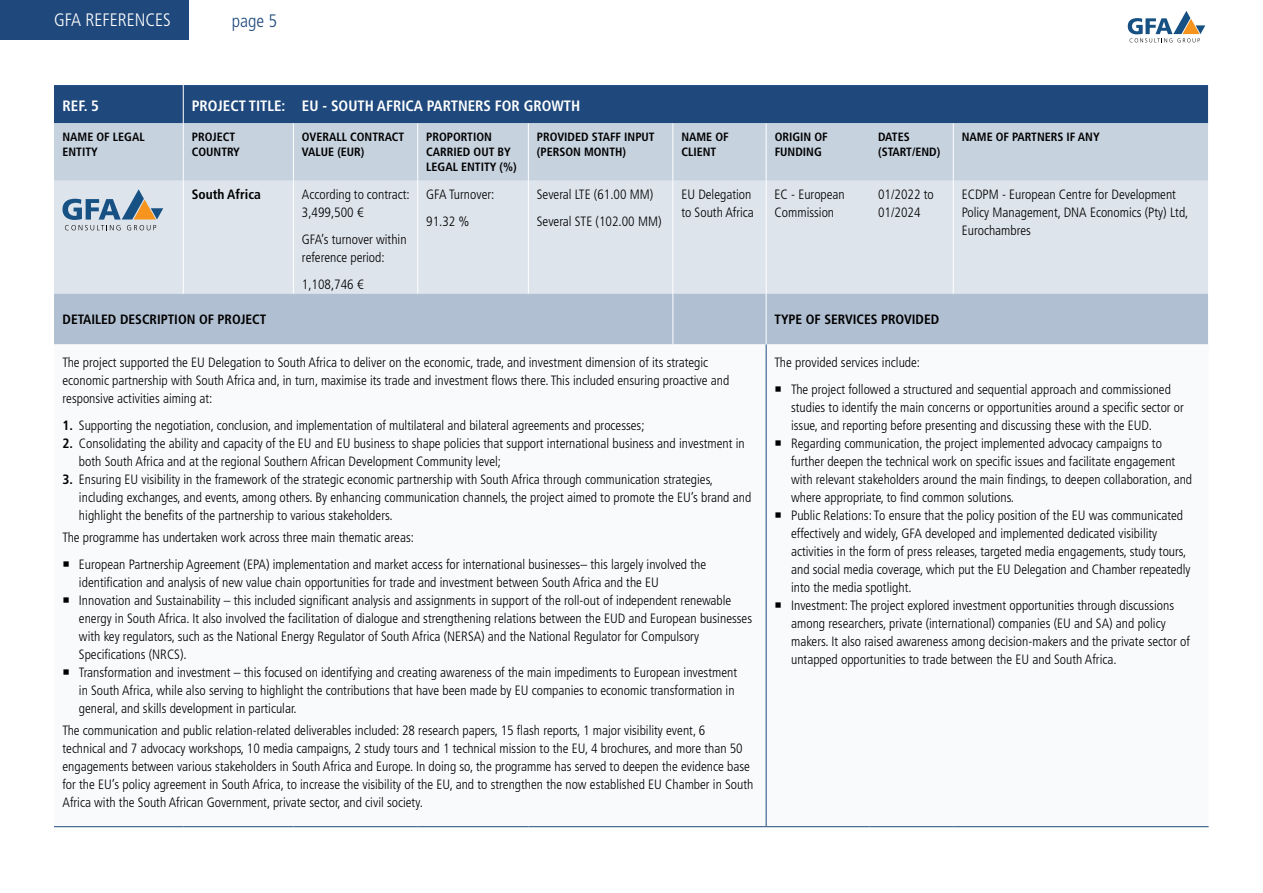
<style>
.page{position:relative;width:1263px;height:893px;background:#fff}
.page>*{position:absolute;margin:0;border:0;box-sizing:border-box;transform-origin:0 0}
.t1{font:300 condensed 18px "Frutiger LT Std";color:#fff}
.t2{font:300 condensed 18px "Frutiger LT Std";color:#1f497d}
.t3{font:700 condensed 15px "Frutiger LT Std";color:#fff}
.t4{font:300 condensed 13.5px/18px "Frutiger LT Std";color:#000}
.t5{font:700 condensed 13.5px "Frutiger LT Std";color:#000}
.t6{font:700 condensed 12px/15px "Frutiger LT Std";color:#000}
.s1{font-weight:700}
</style>
<div class="page">
<div style="left:0;top:0;width:188px;height:39px;background:#1f497d"></div>
<svg style="left:1128px;top:11px;width:77px;height:31px"></svg>
<div style="left:54px;top:85px;width:1154px;height:38px;background:#1f497d"></div>
<div style="left:54px;top:123px;width:1154px;height:58px;background:#c7d2df"></div>
<div style="left:54px;top:181px;width:1154px;height:113px;background:#dde4ec"></div>
<div style="left:54px;top:294px;width:1154px;height:50px;background:#b1bfd2"></div>
<hr style="left:183px;top:85px;width:1px;height:38px;background:#fff">
<hr style="left:183px;top:123px;width:1px;height:58px;background:#fff">
<hr style="left:293px;top:123px;width:1px;height:58px;background:#fff">
<hr style="left:417px;top:123px;width:1px;height:58px;background:#fff">
<hr style="left:528px;top:123px;width:1px;height:58px;background:#fff">
<hr style="left:672px;top:123px;width:1px;height:58px;background:#fff">
<hr style="left:766px;top:123px;width:1px;height:58px;background:#fff">
<hr style="left:672px;top:294px;width:1px;height:50px;background:#fff">
<hr style="left:766px;top:294px;width:1px;height:50px;background:#fff">
<hr style="left:54px;top:826px;width:129px;height:1px;background:#1f497d">
<hr style="left:183px;top:826px;width:110px;height:1px;background:#1f497d">
<hr style="left:293px;top:826px;width:125px;height:1px;background:#1f497d">
<hr style="left:418px;top:826px;width:110px;height:1px;background:#1f497d">
<hr style="left:528px;top:826px;width:145px;height:1px;background:#1f497d">
<hr style="left:673px;top:826px;width:93px;height:1px;background:#1f497d">
<hr style="left:953px;top:123px;width:1px;height:58px;background:#fff">
<hr style="left:766px;top:344px;width:1px;height:482px;background:#1f497d">
<hr style="left:766px;top:826px;width:104px;height:1px;background:#1f497d">
<hr style="left:870px;top:826px;width:83px;height:1px;background:#1f497d">
<hr style="left:953px;top:826px;width:255px;height:1px;background:#1f497d">
<hr style="left:953px;top:181px;width:1px;height:113px;background:#fff">
<hr style="left:183px;top:181px;width:1px;height:113px;background:#fff">
<hr style="left:293px;top:181px;width:1px;height:113px;background:#fff">
<hr style="left:417px;top:181px;width:1px;height:113px;background:#fff">
<hr style="left:528px;top:181px;width:1px;height:113px;background:#fff">
<hr style="left:672px;top:181px;width:1px;height:113px;background:#fff">
<hr style="left:766px;top:181px;width:1px;height:113px;background:#fff">
<svg style="left:63px;top:189px;width:100px;height:41px;background:#a9b7c2"></svg>
<h1 class="t1" style="left:54px;top:10px;width:118px">GFA REFERENCES</h1>
<h1 class="t2" style="left:232px;top:11px;width:47px">page 5</h1>
<p class="t3" style="left:63px;top:97px;width:38px">REF. 5</p>
<p class="t3" style="left:192px;top:97px;width:390px">PROJECT TITLE: EU - SOUTH AFRICA PARTNERS FOR GROWTH</p>
<p class="t6" style="left:63px;top:129px;width:84px">NAME OF LEGAL<br>ENTITY</p>
<p class="t6" style="left:192px;top:129px;width:50px">PROJECT<br>COUNTRY</p>
<p class="t6" style="left:302px;top:129px;width:104px">OVERALL CONTRACT<br>VALUE (EUR)</p>
<p class="t6" style="left:426px;top:129px;width:92px">PROPORTION<br>CARRIED OUT BY<br>LEGAL ENTITY (%)</p>
<p class="t6" style="left:537px;top:129px;width:119px">PROVIDED STAFF INPUT (PERSON MONTH)</p>
<p class="t6" style="left:681px;top:129px;width:49px">NAME OF<br>CLIENT</p>
<p class="t6" style="left:775px;top:129px;width:55px">ORIGIN OF<br>FUNDING</p>
<p class="t6" style="left:878px;top:129px;width:64px">DATES (START/END)</p>
<p class="t6" style="left:962px;top:129px;width:139px">NAME OF PARTNERS IF ANY</p>
<p class="t5" style="left:192px;top:187px;width:71px">South Africa</p>
<p class="t4" style="left:302px;top:186px;width:109px">According to contract:<br>3,499,500 €</p>
<p class="t4" style="left:302px;top:231px;width:106px">GFA’s turnover within reference period:</p>
<p class="t4" style="left:302px;top:276px;width:63px">1,108,746 €</p>
<p class="t4" style="left:426px;top:181px;width:70px;line-height:27px">GFA Turnover:<br>91.32 %</p>
<p class="t4" style="left:537px;top:181px;width:126px;line-height:27px">Several LTE (61.00 MM)<br>Several STE (102.00 MM)</p>
<p class="t4" style="left:681px;top:186px;width:74px">EU Delegation to South Africa</p>
<p class="t4" style="left:775px;top:186px;width:72px">EC - European<br>Commission</p>
<p class="t4" style="left:878px;top:186px;width:57px">01/2022 to<br>01/2024</p>
<p class="t4" style="left:962px;top:186px;width:228px">ECDPM - European Centre for Development<br>Policy Management, DNA Economics (Pty) Ltd,<br>Eurochambres</p>
<p class="t5" style="left:62px;top:311px;width:205px">DETAILED DESCRIPTION OF PROJECT</p>
<p class="t5" style="left:775px;top:311px;width:166px">TYPE OF SERVICES PROVIDED</p>
<p class="t4" style="left:62px;top:354px;width:668px">The project supported the EU Delegation to South Africa to deliver on the economic, trade, and investment dimension of its strategic economic partnership with South Africa and, in turn, maximise its trade and investment flows there. This included ensuring proactive and responsive activities aiming at:</p>
<p class="t4" style="left:62px;top:416px;width:584px"><span class="s1">1.</span> Supporting the negotiation, conclusion, and implementation of multilateral and bilateral agreements and processes;</p>
<p class="t4" style="left:79px;top:434px;width:667px;text-indent:-16px"><span class="s1">2.</span> Consolidating the ability and capacity of the EU and EU business to shape policies that support international business and investment in both South Africa and at the regional Southern African Development Community level;</p>
<p class="t4" style="left:79px;top:470px;width:674px;text-indent:-16px"><span class="s1">3.</span> Ensuring EU visibility in the framework of the strategic economic partnership with South Africa through communication strategies, including exchanges, and events, among others. By enhancing communication channels, the project aimed to promote the EU’s brand and highlight the benefits of the partnership to various stakeholders.</p>
<p class="t4" style="left:79px;top:524px;width:629px;line-height:26.5px;text-indent:-16px">The programme has undertaken work across three main thematic areas:<br>European Partnership Agreement (EPA) implementation and market access for international businesses– this largely involved the</p>
<p class="t4" style="left:79px;top:573px;width:675px">identification and analysis of new value chain opportunities for trade and investment between South Africa and the EU<br>Innovation and Sustainability – this included significant analysis and assignments in support of the roll-out of independent renewable energy in South Africa. It also involved the facilitation of dialogue and strengthening relations between the EUD and European businesses with key regulators, such as the National Energy Regulator of South Africa (NERSA) and the National Regulator for Compulsory Specifications (NRCS).<br>Transformation and investment – this focused on identifying and creating awareness of the main impediments to European investment<br>in South Africa, while also serving to highlight the contributions that have been made by EU companies to economic transformation in general, and skills development in particular.</p>
<p class="t4" style="left:62px;top:721px;width:692px">The communication and public relation-related deliverables included: 28 research papers, 15 flash reports, 1 major visibility event, 6<br>technical and 7 advocacy workshops, 10 media campaigns, 2 study tours and 1 technical mission to the EU, 4 brochures, and more than 50 engagements between various stakeholders in South Africa and Europe. In doing so, the programme has served to deepen the evidence base for the EU’s policy agreement in South Africa, to increase the visibility of the EU, and to strengthen the now established EU Chamber in South Africa with the South African Government, private sector, and civil society.</p>
<p class="t4" style="left:791px;top:349px;width:381px;line-height:26.5px;text-indent:-16px">The provided services include:<br>The project followed a structured and sequential approach and commissioned</p>
<p class="t4" style="left:791px;top:398px;width:403px">studies to identify the main concerns or opportunities around a specific sector or issue, and reporting before presenting and discussing these with the EUD.<br>Regarding communication, the project implemented advocacy campaigns to further deepen the technical work on specific issues and facilitate engagement with relevant stakeholders around the main findings, to deepen collaboration, and where appropriate, to find common solutions.<br>Public Relations: To ensure that the policy position of the EU was communicated effectively and widely, GFA developed and implemented dedicated visibility activities in the form of press releases, targeted media engagements, study tours, and social media coverage, which put the EU Delegation and Chamber repeatedly into the media spotlight.<br>Investment: The project explored investment opportunities through discussions among researchers, private (international) companies (EU and SA) and policy makers. It also raised awareness among decision-makers and the private sector of untapped opportunities to trade between the EU and South Africa.</p>
</div>
